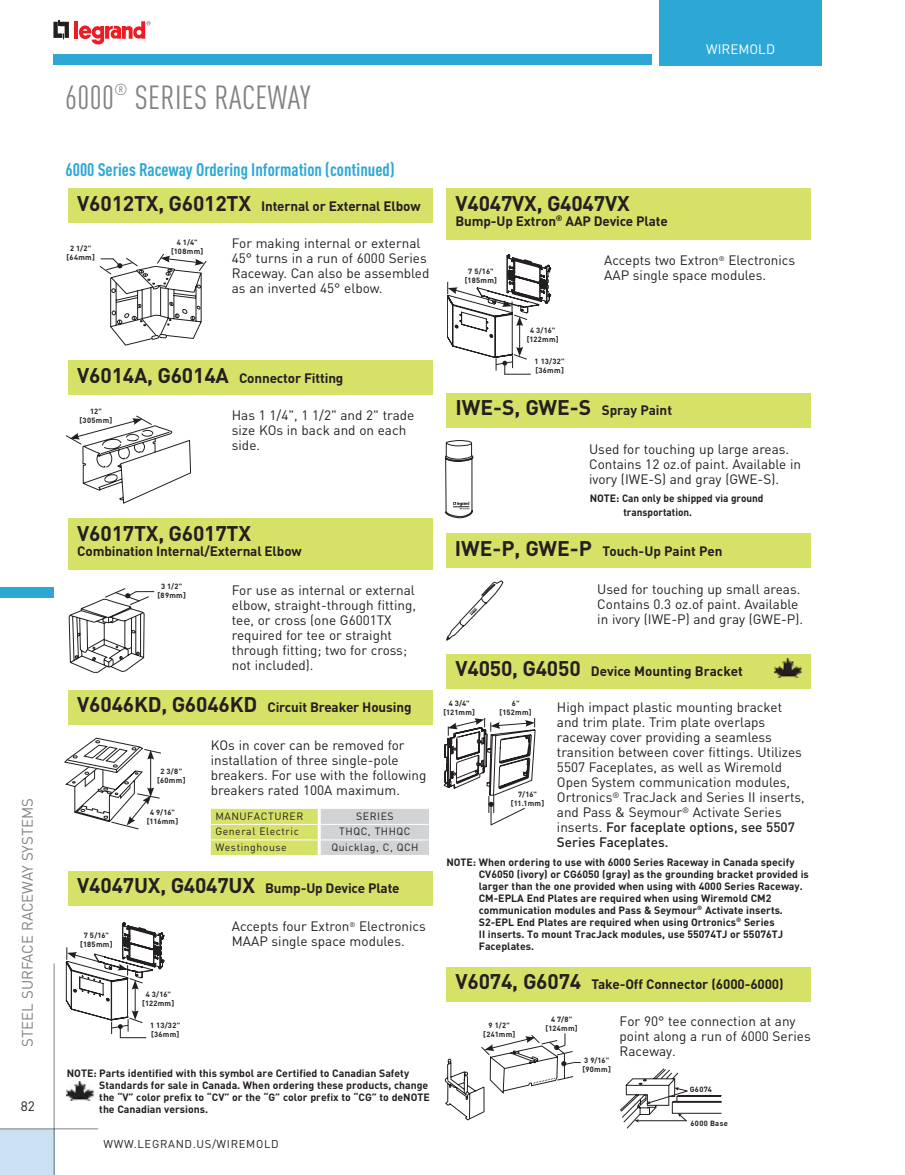
<style>
.page{position:relative;width:905px;height:1175px;background:#fff}
.page>*{position:absolute;margin:0;border:0;box-sizing:border-box;transform-origin:0 0}
.t1{font:condensed 33px "DIN Pro";letter-spacing:.01em;color:#808285}
.t2{font:700 21px "DIN Pro";letter-spacing:-.01em;color:#231f20}
.t3{font:700 condensed 18px "DIN Pro";color:#2da8d6}
.t4{font:15px "DIN Pro";color:#808285}
.t5{font:13.5px/15px "DIN Pro";color:#231f20}
.t6{font:700 13.5px "DIN Pro";letter-spacing:-.01em;color:#231f20}
.t7{font:13.5px "DIN Pro";color:#fff}
.t8{font:11.25px "DIN Pro";letter-spacing:.06em;color:#231f20}
.t9{font:700 10.5px/12px "DIN Pro";color:#231f20}
.t10{font:10.5px "DIN Pro";letter-spacing:.05em;color:#231f20}
.t11{font:700 7.5px/9px "DIN Pro";letter-spacing:.04em;color:#231f20;text-align:center}
.s1{font-size:21px}
.s2{font-size:13.5px}
.s3{font-weight:500}
</style>
<div class="page">
<div style="left:0;top:1129px;width:54px;height:45px;background:#cae1f1"></div>
<hr style="left:0;top:1128px;width:98px;height:1px;background:#808285">
<div style="left:0;top:587px;width:54px;height:11px;background:#2da8d6"></div>
<hr style="left:54px;top:963px;width:1px;height:211px;background:#808285">
<svg style="left:53px;top:20px;width:16px;height:19px"></svg>
<hr style="left:74px;top:21px;width:4px;height:18px;background:#ed1c24">
<svg style="left:79px;top:21px;width:71px;height:23px"></svg>
<div style="left:53px;top:54px;width:598px;height:11px;background:#2da8d6"></div>
<div style="left:659px;top:0;width:162px;height:65px;background:#2da8d6"></div>
<svg style="left:99px;top:253px;width:108px;height:92px"></svg>
<svg style="left:66px;top:415px;width:125px;height:88px"></svg>
<svg style="left:69px;top:588px;width:85px;height:84px"></svg>
<svg style="left:64px;top:737px;width:97px;height:92px"></svg>
<svg style="left:66px;top:922px;width:98px;height:116px"></svg>
<svg style="left:447px;top:254px;width:104px;height:121px"></svg>
<svg style="left:211px;top:809px;width:218px;height:46px;background:#d5dca3"></svg>
<div style="left:68px;top:188px;width:365px;height:35px;background:#d6e267"></div>
<div style="left:68px;top:360px;width:365px;height:35px;background:#d6e267"></div>
<div style="left:68px;top:518px;width:365px;height:51px;background:#d6e267"></div>
<div style="left:68px;top:690px;width:365px;height:34px;background:#d6e267"></div>
<div style="left:68px;top:871px;width:365px;height:34px;background:#d6e267"></div>
<div style="left:446px;top:188px;width:365px;height:51px;background:#d6e267"></div>
<svg style="left:445px;top:440px;width:28px;height:78px"></svg>
<div style="left:446px;top:393px;width:365px;height:35px;background:#d6e267"></div>
<svg style="left:446px;top:580px;width:57px;height:60px"></svg>
<div style="left:445px;top:533px;width:365px;height:35px;background:#d6e267"></div>
<svg style="left:444px;top:718px;width:91px;height:108px"></svg>
<svg style="left:445px;top:1033px;width:135px;height:87px"></svg>
<svg style="left:620px;top:1068px;width:101px;height:60px"></svg>
<img style="left:67px;top:1081px;width:27px;height:19px">
<div style="left:446px;top:654px;width:365px;height:34px;background:#d6e267"></div>
<img style="left:774px;top:658px;width:28px;height:19px">
<div style="left:446px;top:967px;width:365px;height:34px;background:#d6e267"></div>
<p class="t4" style="left:17px;top:1046px;width:249px;rotate:-90deg">STEEL SURFACE RACEWAY SYSTEMS</p>
<p class="t5" style="left:21px;top:1097px;width:16px">82</p>
<h1 class="t1" style="left:65px;top:78px;width:247px">6000<sup>®</sup> SERIES RACEWAY</h1>
<p class="t7" style="left:706px;top:40px;width:70px">WIREMOLD</p>
<h3 class="t3" style="left:66px;top:158px;width:330px">6000 Series Raceway Ordering Information (continued)</h3>
<p class="t6" style="left:77px;top:196px;width:345px"><span class="s1">V6012TX, G6012TX</span> Internal or External Elbow</p>
<p class="t5" style="left:232px;top:235px;width:199px">For making internal or external<br>45° turns in a run of 6000 series<br>Raceway. Can also be assembled as an inverted 45° elbow.</p>
<p class="t11" style="left:66px;top:243px;width:30px">2 1/2" [64mm]</p>
<p class="t11" style="left:171px;top:237px;width:34px">4 1/4" [108mm]</p>
<p class="t6" style="left:77px;top:368px;width:268px"><span class="s1">V6014A, G6014A</span> Connector Fitting</p>
<p class="t5" style="left:232px;top:407px;width:184px">Has 1 1/4", 1 1/2" and 2" trade size KOs in back and on each side.</p>
<p class="t11" style="left:80px;top:407px;width:34px">12" [305mm]</p>
<h2 class="t2" style="left:77px;top:519px;width:175px">V6017TX, G6017TX</h2>
<p class="t6" style="left:77px;top:541px;width:226px">Combination Internal/External Elbow</p>
<p class="t11" style="left:157px;top:582px;width:30px">3 1/2" [89mm]</p>
<p class="t5" style="left:232px;top:582px;width:186px">For use as internal or external elbow, straight-through fitting, tee, or cross (one G6001TX required for tee or straight through fitting; two for cross; not included).</p>
<p class="t6" style="left:77px;top:698px;width:336px"><span class="s1">V6046KD, G6046KD</span> Circuit Breaker Housing</p>
<p class="t5" style="left:211px;top:737px;width:217px">KOs in cover can be removed for installation of three single-pole breakers. For use with the following breakers rated 100A maximum.</p>
<p class="t11" style="left:157px;top:767px;width:30px">2 3/8" [60mm]</p>
<p class="t11" style="left:147px;top:807px;width:33px">4 9/16" [116mm]</p>
<p class="t10" style="left:215px;top:809px;width:89px">MANuFACTuRER</p>
<p class="t10" style="left:356px;top:809px;width:39px">sERIEs</p>
<p class="t10" style="left:215px;top:824px;width:85px">General Electric</p>
<p class="t10" style="left:339px;top:824px;width:73px">THQC, THHQC</p>
<p class="t10" style="left:215px;top:840px;width:73px">westinghouse</p>
<p class="t10" style="left:331px;top:840px;width:89px">Quicklag, C, QCH</p>
<p class="t6" style="left:77px;top:879px;width:324px"><span class="s1">V4047UX, G4047UX</span> Bump-Up Device Plate</p>
<p class="t5" style="left:232px;top:918px;width:195px">Accepts four Extron<sup>®</sup> Electronics<br>MAAP single space modules.</p>
<p class="t11" style="left:80px;top:930px;width:34px">7 5/16" [185mm]</p>
<p class="t11" style="left:142px;top:989px;width:34px">4 3/16" [122mm]</p>
<p class="t11" style="left:150px;top:1020px;width:32px;text-align:left">1 13/32" [36mm]</p>
<p class="t9" style="left:99px;top:1067px;width:332px;text-indent:-32px">NOTE: Parts identified with this symbol are Certified to Canadian Safety Standards for sale in Canada. When ordering these products, change the “V” color prefix to “CV” or the “G” color prefix to “CG” to deNOTE the Canadian versions.</p>
<p class="t8" style="left:104px;top:1135px;width:177px">www.LEGRAND.us/WIREMOLD</p>
<h2 class="t2" style="left:455px;top:189px;width:176px">V4047VX, G4047VX</h2>
<p class="t6" style="left:455px;top:211px;width:214px">Bump-Up Extron<sup>®</sup> AAP Device Plate</p>
<p class="t11" style="left:465px;top:267px;width:34px">7 5/16" [185mm]</p>
<p class="t11" style="left:526px;top:326px;width:34px">4 3/16" [122mm]</p>
<p class="t11" style="left:534px;top:357px;width:32px;text-align:left">1 13/32" [36mm]</p>
<p class="t5" style="left:604px;top:252px;width:192px">Accepts two Extron<sup>®</sup> Electronics<br>AAP single space modules.</p>
<h2 class="t2" style="left:455px;top:393px;width:218px">IWE-S, GWE-S <span class="s2">Spray Paint</span></h2>
<p class="t5" style="left:589px;top:441px;width:213px">used for touching up large areas.<br>Contains 12 oz.of paint. Available in ivory (IwE-s) and gray (GwE-s).</p>
<p class="t9" style="left:623px;top:491px;width:142px;line-height:13.6px;text-indent:-34px">NOTE: Can only be shipped via ground transportation.</p>
<p class="t6" style="left:454px;top:541px;width:269px"><span class="s1">IWE-P, GWE-P</span> Touch-Up Paint Pen</p>
<p class="t5" style="left:597px;top:580px;width:207px">used for touching up small areas.<br>Contains 0.3 oz.of paint. Available in ivory (IwE-P) and gray (GwE-P).</p>
<p class="t6" style="left:455px;top:662px;width:289px"><span class="s1">V4050, G4050</span> Device Mounting Bracket</p>
<p class="t5" style="left:557px;top:699px;width:249px">High impact plastic mounting bracket and trim plate. Trim plate overlaps raceway cover providing a seamless transition between cover fittings. utilizes 5507 Faceplates, as well as wiremold Open system communication modules, Ortronics<sup>®</sup> TracJack and series II inserts, and Pass &amp; seymour<sup>®</sup> Activate series inserts. <span class="s3">For faceplate options, see 5507<br>Series Faceplates.</span></p>
<p class="t11" style="left:443px;top:699px;width:33px">4 3/4" [121mm]</p>
<p class="t11" style="left:499px;top:698px;width:34px">6" [152mm]</p>
<p class="t11" style="left:511px;top:789px;width:35px">7/16" [11.1mm]</p>
<p class="t9" style="left:479px;top:855px;width:331px;text-indent:-32px">NOTE: When ordering to use with 6000 Series Raceway in Canada specify CV6050 (ivory) or CG6050 (gray) as the grounding bracket provided is larger than the one provided when using with 4000 Series Raceway.<br>CM-EPLA End Plates are required when using Wiremold CM2 communication modules and Pass &amp; Seymour<sup>®</sup> Activate inserts.<br>S2-EPL End Plates are required when using Ortronics<sup>®</sup> Series<br>II inserts. To mount TracJack modules, use 55074TJ or 55076TJ Faceplates.</p>
<p class="t6" style="left:455px;top:975px;width:330px"><span class="s1">V6074, G6074</span> Take-Off Connector (6000-6000)</p>
<p class="t5" style="left:619px;top:1012px;width:192px">For 90° tee connection at any point along a run of 6000 series<br>Raceway.</p>
<p class="t11" style="left:545px;top:1014px;width:34px">4 7/8" [124mm]</p>
<p class="t11" style="left:483px;top:1020px;width:34px">9 1/2" [241mm]</p>
<p class="t11" style="left:582px;top:1055px;width:30px;text-align:left">3 9/16" [90mm]</p>
<p class="t11" style="left:689px;top:1084px;width:24px">G6074</p>
<p class="t11" style="left:690px;top:1118px;width:39px">6000 Base</p>
</div>
